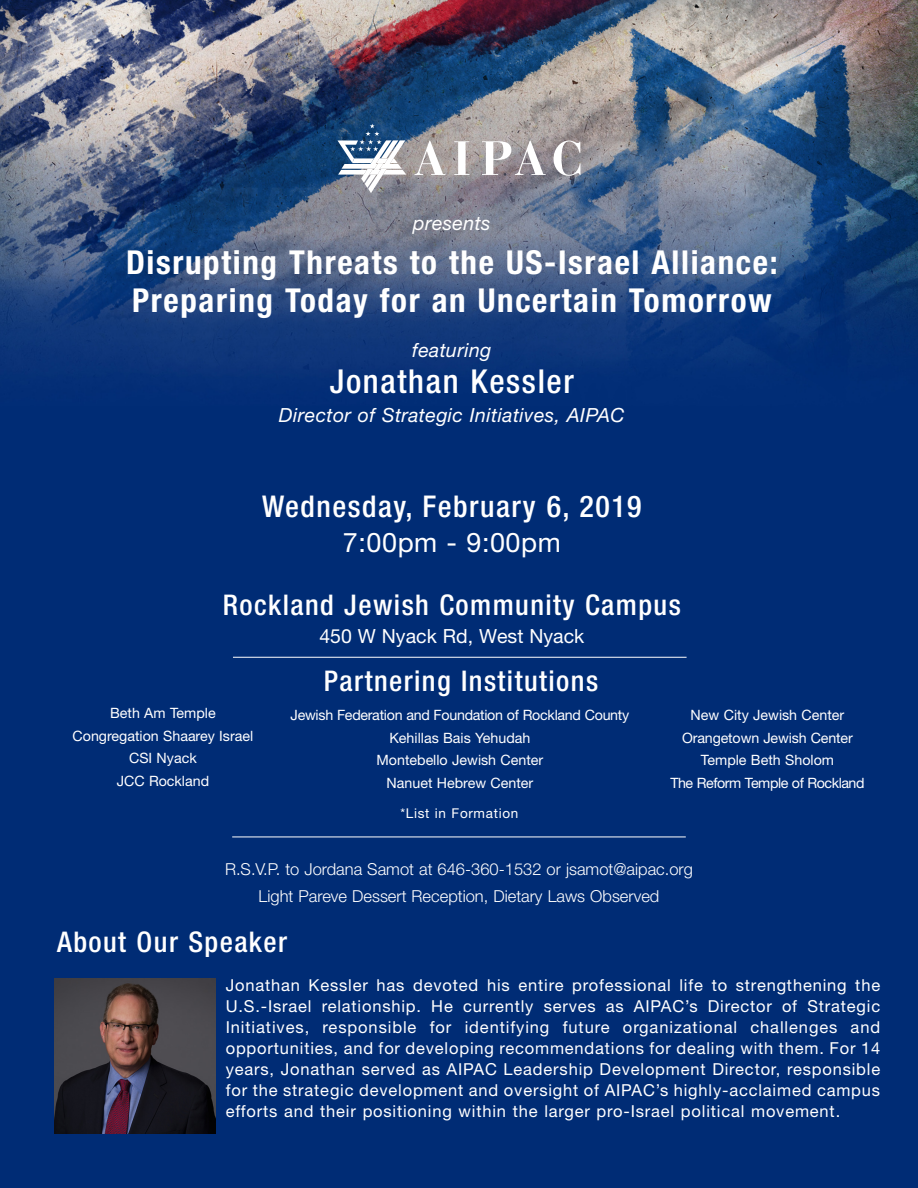
<style>
.page{position:relative;width:918px;height:1188px;background:#fff}
.page>*{position:absolute;margin:0;border:0;box-sizing:border-box;transform-origin:0 0}
._03_Date_and_Time{font:700 condensed 33px "Helvetica Neue LT Std";letter-spacing:.05em;color:#fff}
._03_Date_and_Time-2{font:500 condensed 33px "Helvetica Neue LT Std";letter-spacing:.05em;color:#fff}
._03_Date_and_Time-3{font:500 condensed 30px "Helvetica Neue LT Std";letter-spacing:.05em;color:#fff}
._03_Date_and_Time-4{font:500 condensed 28.5px "Helvetica Neue LT Std";letter-spacing:.05em;color:#fff}
._03_Date_and_Time-5{font:27px "Helvetica Neue LT Std";letter-spacing:.02em;color:#fff}
._03_Date_and_Time-6{font:italic 19.5px "Helvetica Neue LT Std";letter-spacing:.02em;color:#fff}
._03_Date_and_Time-7{font:19.5px "Helvetica Neue LT Std";color:#fff}
._06_Featured_Speaker{font:16.5px/21px "Helvetica Neue LT Std";letter-spacing:.05em;color:#fff;text-align:justify}
._06_Featured_Speaker-2{font:300 16.5px "Helvetica Neue LT Std";color:#fff}
._08_Footnote_2{font:300 16.5px "Helvetica Neue LT Std";color:#fff}
._06_Featured_Speaker-3{font:14.25px "Helvetica Neue LT Std";color:#fff}
._06_Featured_Speaker-4{font:14.25px "Helvetica Neue LT Std";letter-spacing:-.02em;color:#fff}
._06_Featured_Speaker-5{font:14.25px "Helvetica Neue LT Std";letter-spacing:-.03em;color:#fff}
._06_Featured_Speaker-6{font:13.5px "Helvetica Neue LT Std";letter-spacing:.05em;color:#fff}
</style>
<div class="page">
<img style="left:0;top:0;width:918px;height:1188px">
<svg style="left:338px;top:124px;width:68px;height:69px"></svg>
<svg style="left:415px;top:141px;width:30px;height:34px"></svg>
<svg style="left:454px;top:141px;width:15px;height:34px"></svg>
<svg style="left:482px;top:141px;width:64px;height:34px"></svg>
<svg style="left:554px;top:141px;width:26px;height:35px"></svg>
<img style="left:54px;top:979px;width:162px;height:154px">
<hr style="left:232px;top:837px;width:454px;height:1px;background:#fff">
<hr style="left:233px;top:657px;width:454px;height:1px;background:#fff">
<p class="_03_Date_and_Time-6" style="left:413px;top:211px;width:79px">presents</p>
<p class="_03_Date_and_Time" style="left:126px;top:243px;width:653px">Disrupting Threats to the US-Israel Alliance:</p>
<p class="_03_Date_and_Time" style="left:132px;top:280px;width:641px">Preparing Today for an Uncertain Tomorrow</p>
<p class="_03_Date_and_Time-6" style="left:412px;top:338px;width:81px">featuring</p>
<p class="_03_Date_and_Time-2" style="left:330px;top:361px;width:246px">Jonathan Kessler</p>
<p class="_03_Date_and_Time-6" style="left:279px;top:403px;width:347px">Director of Strategic Initiatives, AIPAC</p>
<p class="_03_Date_and_Time-3" style="left:262px;top:489px;width:381px">Wednesday, February 6, 2019</p>
<p class="_03_Date_and_Time-5" style="left:343px;top:526px;width:219px">7:00pm - 9:00pm</p>
<p class="_03_Date_and_Time-4" style="left:223px;top:588px;width:460px">Rockland Jewish Community Campus</p>
<p class="_03_Date_and_Time-7" style="left:319px;top:625px;width:266px">450 W Nyack Rd, West Nyack</p>
<p class="_06_Featured_Speaker-3" style="left:110px;top:705px;width:107px">Beth Am Temple</p>
<p class="_06_Featured_Speaker-3" style="left:73px;top:727px;width:182px">Congregation Shaarey Israel</p>
<p class="_06_Featured_Speaker-3" style="left:129px;top:750px;width:69px">CSI Nyack</p>
<p class="_06_Featured_Speaker-3" style="left:117px;top:772px;width:94px">JCC Rockland</p>
<p class="_03_Date_and_Time-4" style="left:324px;top:664px;width:276px">Partnering Institutions</p>
<p class="_06_Featured_Speaker-4" style="left:291px;top:707px;width:340px">Jewish Federation and Foundation of Rockland County</p>
<p class="_06_Featured_Speaker-3" style="left:389px;top:729px;width:142px">Kehillas Bais Yehudah</p>
<p class="_06_Featured_Speaker-3" style="left:377px;top:752px;width:168px">Montebello Jewish Center</p>
<p class="_06_Featured_Speaker-3" style="left:387px;top:774px;width:148px">Nanuet Hebrew Center</p>
<p class="_06_Featured_Speaker-6" style="left:401px;top:805px;width:119px">*List in Formation</p>
<p class="_06_Featured_Speaker-3" style="left:691px;top:707px;width:155px">New City Jewish Center</p>
<p class="_06_Featured_Speaker-3" style="left:682px;top:729px;width:172px">Orangetown Jewish Center</p>
<p class="_06_Featured_Speaker-3" style="left:701px;top:752px;width:135px">Temple Beth Sholom</p>
<p class="_06_Featured_Speaker-5" style="left:670px;top:774px;width:196px">The Reform Temple of Rockland</p>
<p class="_06_Featured_Speaker-2" style="left:225px;top:859px;width:469px">R.S.V.P. to Jordana Samot at 646-360-1532 or jsamot@aipac.org</p>
<p class="_08_Footnote_2" style="left:259px;top:886px;width:402px">Light Pareve Dessert Reception, Dietary Laws Observed</p>
<p class="_03_Date_and_Time-4" style="left:57px;top:925px;width:231px">About Our Speaker</p>
<p class="_06_Featured_Speaker" style="left:226px;top:974px;width:656px">Jonathan Kessler has devoted his entire professional life to strengthening the U.S.-Israel relationship. He currently serves as AIPAC’s Director of Strategic Initiatives, responsible for identifying future organizational challenges and opportunities, and for developing recommendations for dealing with them. For 14 years, Jonathan served as AIPAC Leadership Development Director, responsible for the strategic development and oversight of AIPAC’s highly-acclaimed campus efforts and their positioning within the larger pro-Israel political movement.</p>
</div>
